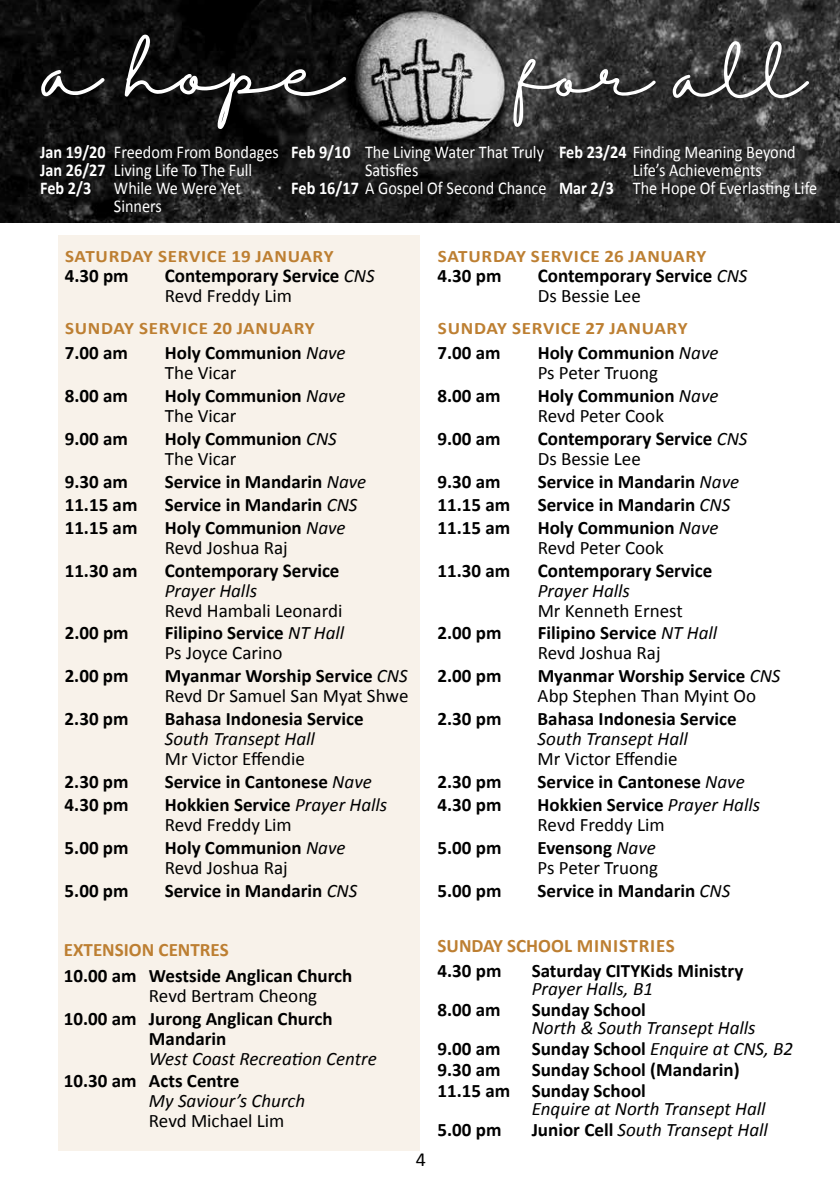
<style>
.page{position:relative;width:840px;height:1191px;background:#fff}
.page>*{position:absolute;margin:0;border:0;box-sizing:border-box;transform-origin:0 0}
.t1{font:71px "Halimun";color:#fff}
.t2{font:62.4px "Halimun";color:#fff}
.t3{font:20px "Calibri";color:#000}
.t4{font:700 19.6px "Calibri";color:#000}
.t5{font:700 19px/20px "Calibri";color:#000}
.t6{font:italic 19px "Calibri";color:#000}
.t7{font:19px/20px "Calibri";color:#000}
.t8{font:700 19px "Calibri";color:#bd7f32}
.t9{font:18px/18px "Calibri";color:#fff;scale:.9 1}
.t10{font:700 17.4px "Calibri";letter-spacing:.04em;color:#bd7f32;scale:1.09 1}
.s1{font-weight:700}
.s2{font-weight:400;font-style:italic;font-size:19px}
.s3{font-weight:400;font-style:italic}
.s4{font-weight:400}
.s5{font-style:italic}
.s6{font-weight:700;font-style:normal}
</style>
<div class="page">
<img style="left:0;top:0;width:839px;height:223px">
<div style="left:58px;top:235px;width:361px;height:916px;background:#f8f2ea"></div>
<h1 class="t1" style="left:45px;top:30px;width:300px">a hope</h1>
<h2 class="t2" style="left:519px;top:40px;width:288px">for all</h2>
<p class="t9" style="left:40px;top:143px;width:266px"><span class="s1">Jan 19/20</span> Freedom From Bondages<br><span class="s1">Jan 26/27</span> Living Life To The Full<br><span class="s1">Feb 2/3</span></p>
<p class="t9" style="left:291px;top:143px;width:282px"><span class="s1">Feb 9/10</span> The Living Water That Truly</p>
<p class="t9" style="left:365px;top:161px;width:61px">Satisfies</p>
<p class="t9" style="left:291px;top:179px;width:285px"><span class="s1">Feb 16/17</span> A Gospel Of Second Chance</p>
<p class="t9" style="left:558px;top:143px;width:264px"><span class="s1">Feb 23/24</span> Finding Meaning Beyond</p>
<p class="t9" style="left:632px;top:161px;width:145px">Life’s Achievements</p>
<p class="t9" style="left:558px;top:179px;width:288px"><span class="s1">Mar 2/3</span> The Hope Of Everlasting Life</p>
<p class="t9" style="left:114px;top:179px;width:142px">While We Were Yet<br>Sinners</p>
<p class="t10" style="left:65px;top:245px;width:248px">SATURDAY SERVICE 19 JANUARY</p>
<p class="t5" style="left:65px;top:266px;width:65px">4.30 pm</p>
<p class="t4" style="left:165px;top:263px;width:211px">Contemporary Service <span class="s2">CNS</span></p>
<p class="t7" style="left:165px;top:286px;width:128px">Revd Freddy Lim</p>
<p class="t10" style="left:65px;top:317px;width:230px">SUNDAY SERVICE 20 JANUARY</p>
<p class="t5" style="left:65px;top:343px;width:65px">7.00 am</p>
<p class="t5" style="left:165px;top:343px;width:182px">Holy Communion <span class="s3">Nave<br></span><span class="s4">The Vicar</span></p>
<p class="t5" style="left:65px;top:386px;width:65px">8.00 am</p>
<p class="t5" style="left:165px;top:386px;width:182px">Holy Communion <span class="s3">Nave<br></span><span class="s4">The Vicar</span></p>
<p class="t5" style="left:65px;top:429px;width:65px">9.00 am</p>
<p class="t5" style="left:165px;top:429px;width:173px">Holy Communion <span class="s3">CNS<br></span><span class="s4">The Vicar</span></p>
<p class="t5" style="left:65px;top:472px;width:65px">9.30 am</p>
<p class="t5" style="left:165px;top:472px;width:203px">Service in Mandarin <span class="s3">Nave</span></p>
<p class="t5" style="left:65px;top:494px;width:74px">11.15 am</p>
<p class="t5" style="left:165px;top:494px;width:194px">Service in Mandarin <span class="s3">CNS</span></p>
<p class="t5" style="left:65px;top:517px;width:74px">11.15 am</p>
<p class="t5" style="left:165px;top:517px;width:182px">Holy Communion <span class="s3">Nave<br></span><span class="s4">Revd Joshua Raj</span></p>
<p class="t5" style="left:65px;top:560px;width:74px">11.30 am</p>
<p class="t4" style="left:165px;top:557px;width:176px">Contemporary Service</p>
<p class="t6" style="left:165px;top:577px;width:94px">Prayer Halls</p>
<p class="t7" style="left:165px;top:600px;width:179px">Revd Hambali Leonardi</p>
<p class="t5" style="left:65px;top:623px;width:65px">2.00 pm</p>
<p class="t5" style="left:165px;top:623px;width:181px">Filipino Service <span class="s3">NT Hall<br></span><span class="s4">Ps Joyce Carino</span></p>
<p class="t5" style="left:65px;top:666px;width:65px">2.00 pm</p>
<p class="t7" style="left:165px;top:666px;width:245px"><span class="s1">Myanmar Worship Service</span> <span class="s5">CNS<br></span>Revd Dr Samuel San Myat Shwe</p>
<p class="t5" style="left:65px;top:709px;width:65px">2.30 pm</p>
<p class="t5" style="left:165px;top:709px;width:200px">Bahasa Indonesia Service</p>
<p class="t6" style="left:165px;top:726px;width:152px">South Transept Hall</p>
<p class="t7" style="left:165px;top:749px;width:141px">Mr Victor Effendie</p>
<p class="t5" style="left:65px;top:771px;width:65px">2.30 pm</p>
<p class="t5" style="left:165px;top:771px;width:208px">Service in Cantonese <span class="s3">Nave</span></p>
<p class="t5" style="left:65px;top:794px;width:65px">4.30 pm</p>
<p class="t5" style="left:165px;top:794px;width:224px">Hokkien Service <span class="s3">Prayer Halls<br></span><span class="s4">Revd Freddy Lim</span></p>
<p class="t5" style="left:65px;top:837px;width:65px">5.00 pm</p>
<p class="t5" style="left:165px;top:837px;width:182px">Holy Communion <span class="s3">Nave<br></span><span class="s4">Revd Joshua Raj</span></p>
<p class="t5" style="left:65px;top:880px;width:65px">5.00 pm</p>
<p class="t5" style="left:165px;top:880px;width:194px">Service in Mandarin <span class="s3">CNS</span></p>
<p class="t10" style="left:437px;top:245px;width:248px">SATURDAY SERVICE 26 JANUARY</p>
<p class="t5" style="left:437px;top:266px;width:65px">4.30 pm</p>
<p class="t4" style="left:537px;top:263px;width:211px">Contemporary Service <span class="s2">CNS</span></p>
<p class="t7" style="left:537px;top:286px;width:105px">Ds Bessie Lee</p>
<p class="t10" style="left:437px;top:317px;width:230px">SUNDAY SERVICE 27 JANUARY</p>
<p class="t5" style="left:437px;top:343px;width:65px">7.00 am</p>
<p class="t5" style="left:537px;top:343px;width:182px">Holy Communion <span class="s3">Nave<br></span><span class="s4">Ps Peter Truong</span></p>
<p class="t5" style="left:437px;top:386px;width:65px">8.00 am</p>
<p class="t5" style="left:537px;top:386px;width:182px">Holy Communion <span class="s3">Nave<br></span><span class="s4">Revd Peter Cook</span></p>
<p class="t5" style="left:437px;top:429px;width:65px">9.00 am</p>
<p class="t4" style="left:537px;top:426px;width:211px">Contemporary Service <span class="s2">CNS</span></p>
<p class="t7" style="left:537px;top:449px;width:105px">Ds Bessie Lee</p>
<p class="t5" style="left:437px;top:471px;width:65px">9.30 am</p>
<p class="t5" style="left:537px;top:471px;width:203px">Service in Mandarin <span class="s3">Nave</span></p>
<p class="t5" style="left:437px;top:494px;width:74px">11.15 am</p>
<p class="t5" style="left:537px;top:494px;width:194px">Service in Mandarin <span class="s3">CNS</span></p>
<p class="t5" style="left:437px;top:517px;width:74px">11.15 am</p>
<p class="t5" style="left:537px;top:517px;width:182px">Holy Communion <span class="s3">Nave<br></span><span class="s4">Revd Peter Cook</span></p>
<p class="t5" style="left:437px;top:560px;width:74px">11.30 am</p>
<p class="t4" style="left:537px;top:557px;width:176px">Contemporary Service</p>
<p class="t6" style="left:537px;top:577px;width:94px">Prayer Halls</p>
<p class="t7" style="left:537px;top:600px;width:147px">Mr Kenneth Ernest</p>
<p class="t5" style="left:437px;top:623px;width:65px">2.00 pm</p>
<p class="t5" style="left:537px;top:623px;width:181px">Filipino Service <span class="s3">NT Hall<br></span><span class="s4">Revd Joshua Raj</span></p>
<p class="t5" style="left:437px;top:666px;width:65px">2.00 pm</p>
<p class="t5" style="left:537px;top:666px;width:244px">Myanmar Worship Service <span class="s3">CNS<br></span><span class="s4">Abp Stephen Than Myint Oo</span></p>
<p class="t5" style="left:437px;top:709px;width:65px">2.30 pm</p>
<p class="t5" style="left:537px;top:709px;width:200px">Bahasa Indonesia Service</p>
<p class="t6" style="left:537px;top:726px;width:152px">South Transept Hall</p>
<p class="t7" style="left:537px;top:749px;width:141px">Mr Victor Effendie</p>
<p class="t5" style="left:437px;top:771px;width:65px">2.30 pm</p>
<p class="t5" style="left:537px;top:771px;width:208px">Service in Cantonese <span class="s3">Nave</span></p>
<p class="t5" style="left:437px;top:794px;width:65px">4.30 pm</p>
<p class="t5" style="left:537px;top:794px;width:224px">Hokkien Service <span class="s3">Prayer Halls<br></span><span class="s4">Revd Freddy Lim</span></p>
<p class="t5" style="left:437px;top:837px;width:65px">5.00 pm</p>
<p class="t7" style="left:537px;top:837px;width:122px"><span class="s1">Evensong</span> <span class="s5">Nave<br></span>Ps Peter Truong</p>
<p class="t5" style="left:437px;top:880px;width:65px">5.00 pm</p>
<p class="t5" style="left:537px;top:880px;width:194px">Service in Mandarin <span class="s3">CNS</span></p>
<p class="t8" style="left:64px;top:937px;width:166px">EXTENSION CENTRES</p>
<p class="t5" style="left:64px;top:965px;width:290px">10.00 am Westside Anglican Church</p>
<p class="t7" style="left:149px;top:985px;width:170px">Revd Bertram Cheong</p>
<p class="t5" style="left:149px;top:1008px;width:185px;text-indent:-85px">10.00 am Jurong Anglican Church<br>Mandarin</p>
<p class="t6" style="left:149px;top:1045px;width:229px">West Coast Recreation Centre</p>
<p class="t5" style="left:64px;top:1071px;width:177px">10.30 am Acts Centre</p>
<p class="t6" style="left:149px;top:1088px;width:158px">My Saviour’s Church</p>
<p class="t7" style="left:149px;top:1111px;width:137px">Revd Michael Lim</p>
<p class="t3" style="left:415px;top:1147px;width:12px">4</p>
<p class="t8" style="left:437px;top:933px;width:238px">SUNDAY SCHOOL MINISTRIES</p>
<p class="t5" style="left:437px;top:961px;width:65px">4.30 pm</p>
<p class="t5" style="left:531px;top:961px;width:213px">Saturday CITYKids Ministry</p>
<p class="t6" style="left:531px;top:976px;width:123px">Prayer Halls, B1</p>
<p class="t5" style="left:437px;top:1000px;width:65px">8.00 am</p>
<p class="t5" style="left:531px;top:1000px;width:116px">Sunday School</p>
<p class="t6" style="left:531px;top:1015px;width:225px">North &amp; South Transept Halls</p>
<p class="t5" style="left:437px;top:1038px;width:65px">9.00 am</p>
<p class="t6" style="left:531px;top:1036px;width:263px"><span class="s6">Sunday School</span> Enquire at CNS, B2</p>
<p class="t5" style="left:437px;top:1059px;width:65px">9.30 am</p>
<p class="t5" style="left:437px;top:1059px;width:303px;line-height:20.8px;text-indent:94px">Sunday School (Mandarin)<br>11.15 am Sunday School</p>
<p class="t6" style="left:531px;top:1095px;width:235px">Enquire at North Transept Hall</p>
<p class="t5" style="left:437px;top:1119px;width:65px">5.00 pm</p>
<p class="t6" style="left:531px;top:1116px;width:237px"><span class="s6">Junior Cell</span> South Transept Hall</p>
</div>
